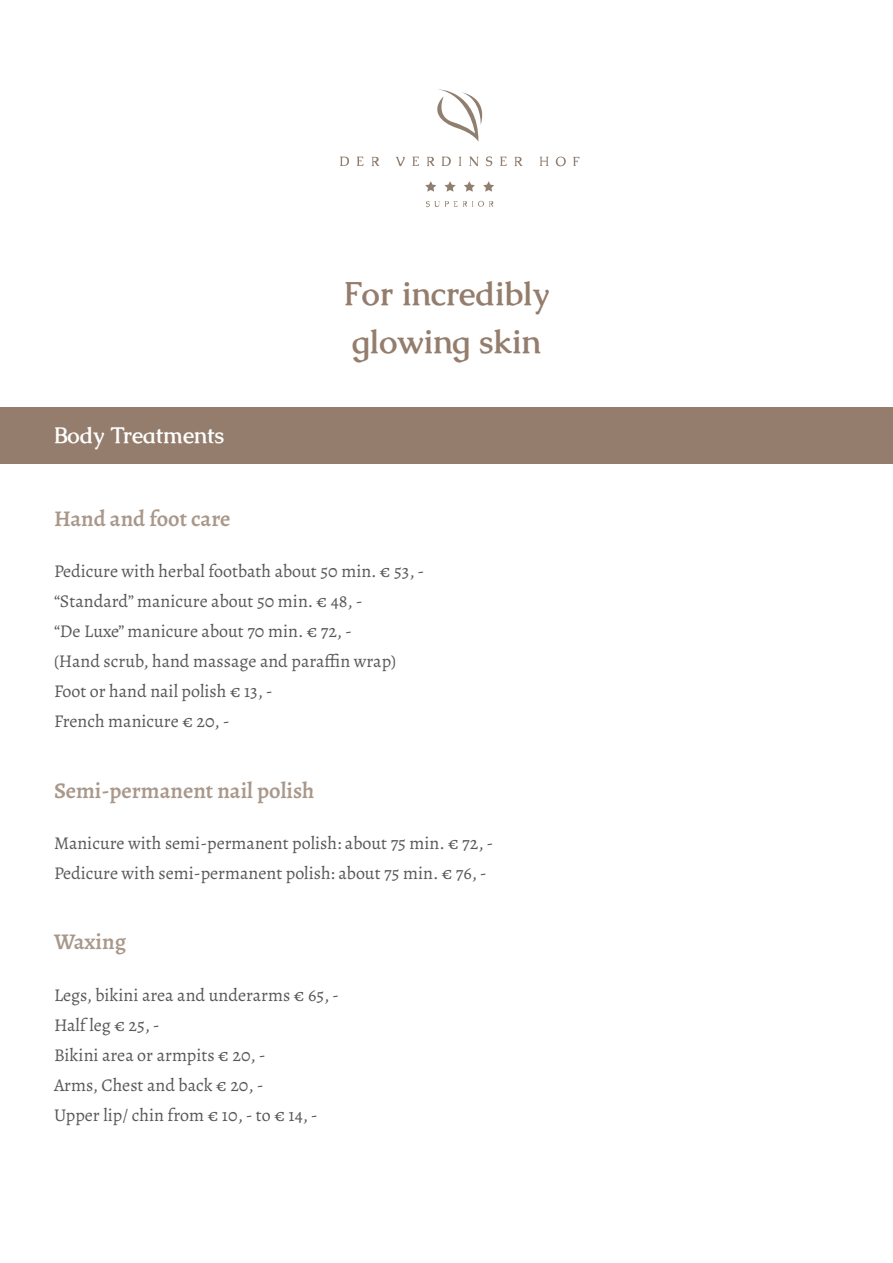
<style>
.page{position:relative;width:893px;height:1263px;background:#fff}
.page>*{position:absolute;margin:0;border:0;box-sizing:border-box;transform-origin:0 0}
.t1{font:700 33px "Caudex";color:#947d6c}
.t2{font:600 22.5px "Alegreya";color:#a99789}
.t3{font:700 22.5px "Caudex";color:#fff}
.t4{font:18px "Alegreya";color:#57585a}
</style>
<div class="page">
<svg style="left:437px;top:89px;width:46px;height:53px"></svg>
<svg style="left:340px;top:157px;width:9px;height:9px"></svg>
<svg style="left:357px;top:157px;width:7px;height:9px"></svg>
<svg style="left:372px;top:157px;width:7px;height:9px"></svg>
<svg style="left:396px;top:157px;width:9px;height:9px"></svg>
<svg style="left:412px;top:157px;width:7px;height:9px"></svg>
<svg style="left:427px;top:157px;width:8px;height:9px"></svg>
<svg style="left:442px;top:157px;width:9px;height:9px"></svg>
<svg style="left:459px;top:157px;width:2px;height:9px"></svg>
<svg style="left:469px;top:157px;width:10px;height:9px"></svg>
<svg style="left:486px;top:156px;width:6px;height:10px"></svg>
<svg style="left:500px;top:157px;width:7px;height:9px"></svg>
<svg style="left:514px;top:157px;width:9px;height:9px"></svg>
<svg style="left:540px;top:157px;width:8px;height:9px"></svg>
<svg style="left:556px;top:157px;width:10px;height:9px"></svg>
<svg style="left:573px;top:157px;width:6px;height:9px"></svg>
<svg style="left:426px;top:201px;width:68px;height:6px"></svg>
<svg style="left:425px;top:181px;width:11px;height:11px"></svg>
<svg style="left:444px;top:181px;width:12px;height:11px"></svg>
<svg style="left:464px;top:181px;width:11px;height:11px"></svg>
<svg style="left:483px;top:181px;width:11px;height:11px"></svg>
<div style="left:0;top:407px;width:893px;height:56px;background:#947d6c"></div>
<p class="t3" style="left:54px;top:421px;width:172px">Body Treatments</p>
<p class="t1" style="left:344px;top:272px;width:207px">For incredibly</p>
<p class="t1" style="left:352px;top:320px;width:191px">glowing skin</p>
<p class="t2" style="left:54px;top:504px;width:178px">Hand and foot care</p>
<p class="t4" style="left:54px;top:560px;width:372px">Pedicure with herbal footbath about 50 min. € 53, -</p>
<p class="t4" style="left:54px;top:590px;width:310px">“Standard” manicure about 50 min. € 48, -</p>
<p class="t4" style="left:54px;top:620px;width:299px">“De Luxe” manicure about 70 min. € 72, -</p>
<p class="t4" style="left:54px;top:650px;width:344px">(Hand scrub, hand massage and paraffin wrap)</p>
<p class="t4" style="left:54px;top:680px;width:220px">Foot or hand nail polish € 13, -</p>
<p class="t4" style="left:54px;top:710px;width:177px">French manicure € 20, -</p>
<p class="t2" style="left:54px;top:776px;width:262px">Semi-permanent nail polish</p>
<p class="t4" style="left:54px;top:832px;width:441px">Manicure with semi-permanent polish: about 75 min. € 72, -</p>
<p class="t4" style="left:54px;top:862px;width:434px">Pedicure with semi-permanent polish: about 75 min. € 76, -</p>
<p class="t2" style="left:54px;top:928px;width:74px">Waxing</p>
<p class="t4" style="left:54px;top:984px;width:287px">Legs, bikini area and underarms € 65, -</p>
<p class="t4" style="left:54px;top:1014px;width:107px">Half leg € 25, -</p>
<p class="t4" style="left:54px;top:1044px;width:213px">Bikini area or armpits € 20, -</p>
<p class="t4" style="left:54px;top:1074px;width:211px">Arms, Chest and back € 20, -</p>
<p class="t4" style="left:54px;top:1104px;width:265px">Upper lip/ chin from € 10, - to € 14, -</p>
</div>
